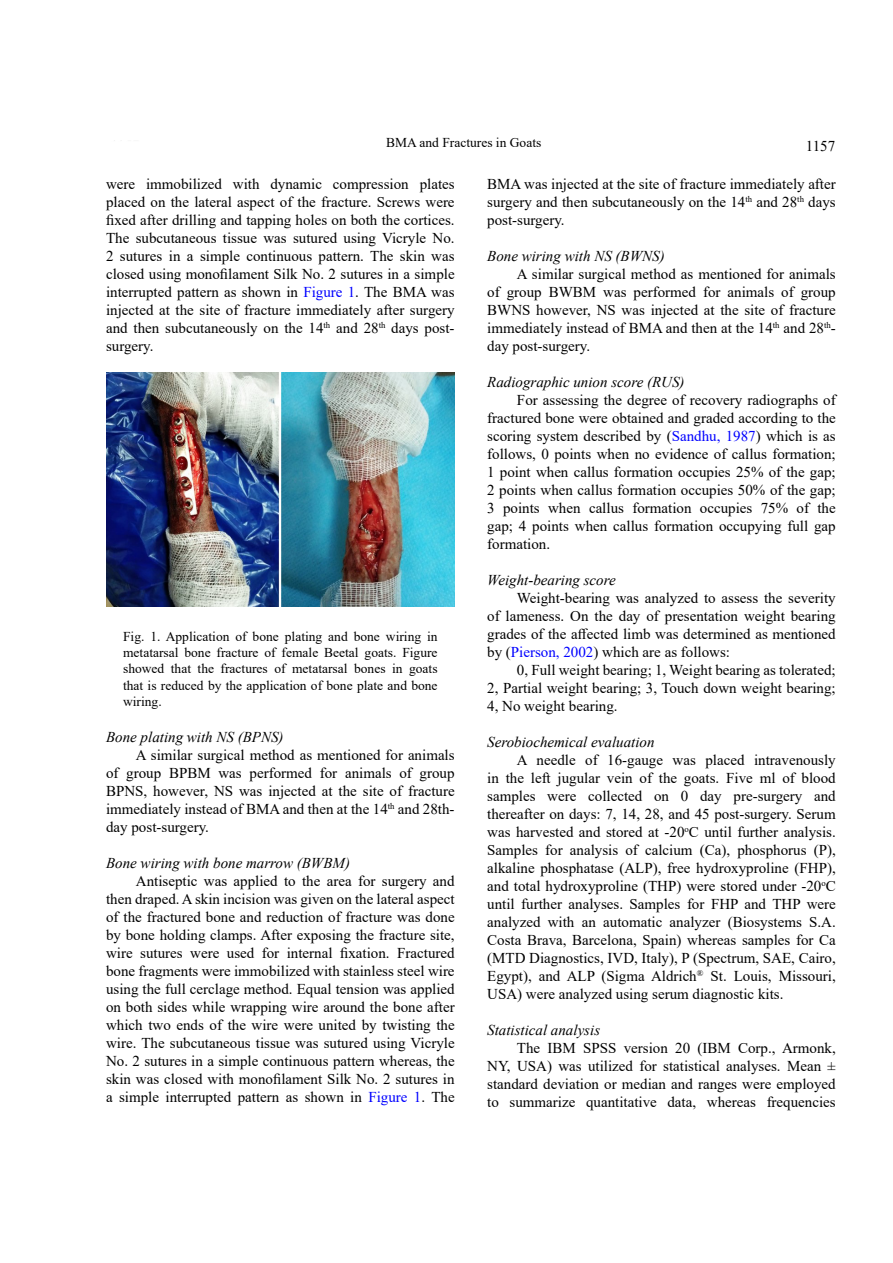
<style>
.page{position:relative;width:893px;height:1263px;background:#fff}
.page>*{position:absolute;margin:0;border:0;box-sizing:border-box;transform-origin:0 0}
.t1{font:15px/18px "Times New Roman";color:#000;text-align:justify}
.t2{font:italic 15px "Times New Roman";color:#000}
.t3{font:13.5px/16.2px "Times New Roman";color:#000;text-align:justify}
.s1{color:#00f}
</style>
<div class="page">
<img style="left:106px;top:372px;width:348px;height:235px">
<p class="t3" style="left:386px;top:134px;width:157px">BMA and Fractures in Goats</p>
<p class="t1" style="left:806px;top:137px;width:31px">1157</p>
<p class="t1" style="left:106px;top:174px;width:350px">were immobilized with dynamic compression plates placed on the lateral aspect of the fracture. Screws were fixed after drilling and tapping holes on both the cortices.<br>The subcutaneous tissue was sutured using Vicryle No.<br>2 sutures in a simple continuous pattern. The skin was closed using monofilament Silk No. 2 sutures in a simple interrupted pattern as shown in <span class="s1">Figure 1</span>. The BMA was injected at the site of fracture immediately after surgery and then subcutaneously on the 14<sup>th</sup> and 28<sup>th</sup> days post&shy;surgery.</p>
<p class="t3" style="left:123px;top:628px;width:316px">Fig. 1. Application of bone plating and bone wiring in metatarsal bone fracture of female Beetal goats. Figure showed that the fractures of metatarsal bones in goats that is reduced by the application of bone plate and bone wiring.</p>
<p class="t2" style="left:106px;top:726px;width:179px">Bone plating with NS (BPNS)</p>
<p class="t1" style="left:106px;top:745px;width:350px;text-indent:30px">A similar surgical method as mentioned for animals of group BPBM was performed for animals of group BPNS, however, NS was injected at the site of fracture immediately instead of BMA and then at the 14<sup>th</sup> and 28th&shy;day post-surgery.</p>
<p class="t2" style="left:106px;top:852px;width:246px">Bone wiring with bone marrow (BWBM)</p>
<p class="t1" style="left:106px;top:871px;width:350px;text-indent:30px">Antiseptic was applied to the area for surgery and then draped. A skin incision was given on the lateral aspect of the fractured bone and reduction of fracture was done by bone holding clamps. After exposing the fracture site, wire sutures were used for internal fixation. Fractured bone fragments were immobilized with stainless steel wire using the full cerclage method. Equal tension was applied on both sides while wrapping wire around the bone after which two ends of the wire were united by twisting the wire. The subcutaneous tissue was sutured using Vicryle No. 2 sutures in a simple continuous pattern whereas, the skin was closed with monofilament Silk No. 2 sutures in a simple interrupted pattern as shown in <span class="s1">Figure 1</span>. The</p>
<p class="t1" style="left:487px;top:174px;width:350px">BMA was injected at the site of fracture immediately after surgery and then subcutaneously on the 14<sup>th</sup> and 28<sup>th</sup> days post-surgery.</p>
<p class="t2" style="left:487px;top:246px;width:179px">Bone wiring with NS (BWNS)</p>
<p class="t1" style="left:487px;top:264px;width:350px;text-indent:30px">A similar surgical method as mentioned for animals of group BWBM was performed for animals of group BWNS however, NS was injected at the site of fracture immediately instead of BMA and then at the 14<sup>th</sup> and 28<sup>th&shy;</sup>day post-surgery.</p>
<p class="t2" style="left:487px;top:372px;width:199px">Radiographic union score (RUS)</p>
<p class="t1" style="left:487px;top:390px;width:350px;text-indent:30px">For assessing the degree of recovery radiographs of fractured bone were obtained and graded according to the scoring system described by (<span class="s1">Sandhu, 1987</span>) which is as follows, 0 points when no evidence of callus formation; 1 point when callus formation occupies 25% of the gap; 2 points when callus formation occupies 50% of the gap; 3 points when callus formation occupies 75% of the gap; 4 points when callus formation occupying full gap formation.</p>
<p class="t2" style="left:487px;top:570px;width:130px">Weight-bearing score</p>
<p class="t1" style="left:487px;top:588px;width:350px;text-indent:30px">Weight-bearing was analyzed to assess the severity of lameness. On the day of presentation weight bearing grades of the affected limb was determined as mentioned by (<span class="s1">Pierson, 2002</span>) which are as follows:</p>
<p class="t1" style="left:487px;top:660px;width:350px;text-indent:30px">0, Full weight bearing; 1, Weight bearing as tolerated; 2, Partial weight bearing; 3, Touch down weight bearing; 4, No weight bearing.</p>
<p class="t2" style="left:487px;top:732px;width:169px">Serobiochemical evaluation</p>
<p class="t1" style="left:487px;top:750px;width:350px;text-indent:30px">A needle of 16-gauge was placed intravenously in the left jugular vein of the goats. Five ml of blood samples were collected on 0 day pre-surgery and thereafter on days: 7, 14, 28, and 45 post-surgery. Serum was harvested and stored at -20<sup>o</sup>C until further analysis.<br>Samples for analysis of calcium (Ca), phosphorus (P), alkaline phosphatase (ALP), free hydroxyproline (FHP), and total hydroxyproline (THP) were stored under -20<sup>o</sup>C until further analyses. Samples for FHP and THP were analyzed with an automatic analyzer (Biosystems S.A.<br>Costa Brava, Barcelona, Spain) whereas samples for Ca (MTD Diagnostics, IVD, Italy), P (Spectrum, SAE, Cairo, Egypt), and ALP (Sigma Aldrich<sup>®</sup> St. Louis, Missouri, USA) were analyzed using serum diagnostic kits.</p>
<p class="t2" style="left:487px;top:1020px;width:114px">Statistical analysis</p>
<p class="t1" style="left:487px;top:1038px;width:350px;text-indent:30px">The IBM SPSS version 20 (IBM Corp., Armonk, NY, USA) was utilized for statistical analyses. Mean ± standard deviation or median and ranges were employed to summarize quantitative data, whereas frequencies</p>
</div>
